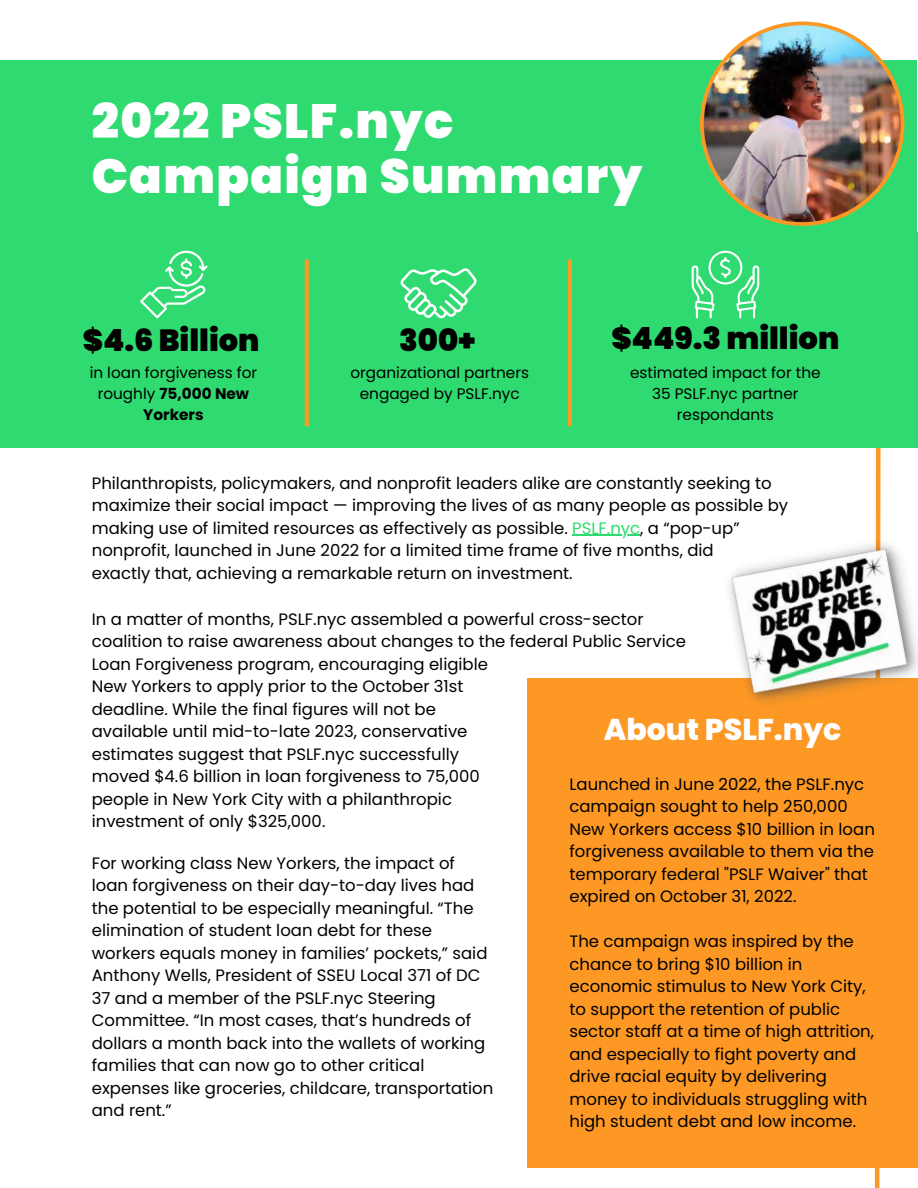
<style>
.page{position:relative;width:918px;height:1188px;background:#fff}
.page>*{position:absolute;margin:0;border:0;box-sizing:border-box;transform-origin:0 0}
.t1{font:900 48px/55.2px "Poppins";letter-spacing:.03em;color:#fff}
.t2{font:900 30.6px "Poppins";color:#000}
.t3{font:800 30px "Poppins";color:#fff}
.t4{font:16.5px/22.5px "Poppins";color:#000}
.t5{font:15.3px/20.9px "Poppins";color:#000;text-align:center}
.s1{font-weight:700}
.s2{color:#2fda70}
</style>
<div class="page">
<div style="left:0;top:60px;width:917px;height:205px;background:#2fda70"></div>
<div style="left:527px;top:678px;width:391px;height:489px;background:#fd9824"></div>
<hr style="left:572px;top:535px;width:68px;height:1px;background:#2fda70">
<div style="left:0;top:232px;width:918px;height:215px;background:#2fda70"></div>
<hr style="left:568px;top:260px;width:4px;height:166px;background:#fd9824">
<svg style="left:305px;top:260px;width:4px;height:166px"></svg>
<svg style="left:140px;top:251px;width:68px;height:67px"></svg>
<svg style="left:401px;top:268px;width:76px;height:50px"></svg>
<svg style="left:692px;top:22px;width:212px;height:1166px"></svg>
<img style="left:716px;top:528px;width:202px;height:192px">
<h1 class="t1" style="left:92px;top:93px;width:552px">2022 PSLF.nyc<br>Campaign Summary</h1>
<h2 class="t2" style="left:83px;top:318px;width:178px">$4.6 Billion</h2>
<p class="t5" style="left:90px;top:362px;width:169px">in loan forgiveness for roughly <span class="s1">75,000 New<br>Yorkers</span></p>
<h2 class="t2" style="left:399px;top:318px;width:77px">300+</h2>
<p class="t5" style="left:350px;top:362px;width:180px">organizational partners engaged by PSLF.nyc</p>
<h2 class="t2" style="left:611px;top:317px;width:229px">$449.3 million</h2>
<p class="t5" style="left:630px;top:362px;width:192px">estimated impact for the<br>35 PSLF.nyc partner respondants</p>
<p class="t4" style="left:92px;top:472px;width:698px">Philanthropists, policymakers, and nonprofit leaders alike are constantly seeking to maximize their social impact — improving the lives of as many people as possible by making use of limited resources as effectively as possible. <span class="s2">PSLF.nyc</span>, a “pop-up” nonprofit, launched in June 2022 for a limited time frame of five months, did<br>exactly that, achieving a remarkable return on investment.</p>
<p class="t4" style="left:92px;top:608px;width:596px">In a matter of months, PSLF.nyc assembled a powerful cross-sector coalition to raise awareness about changes to the federal Public Service Loan Forgiveness program, encouraging eligible<br>New Yorkers to apply prior to the October 31st<br>deadline. While the final figures will not be<br>available until mid-to-late 2023, conservative<br>estimates suggest that PSLF.nyc successfully<br>moved $4.6 billion in loan forgiveness to 75,000<br>people in New York City with a philanthropic<br>investment of only $325,000.</p>
<h3 class="t3" style="left:604px;top:709px;width:239px">About PSLF.nyc</h3>
<p class="t4" style="left:569px;top:773px;width:307px">Launched in June 2022, the PSLF.nyc campaign sought to help 250,000<br>New Yorkers access $10 billion in loan forgiveness available to them via the temporary federal "PSLF Waiver" that expired on October 31, 2022.</p>
<p class="t4" style="left:569px;top:930px;width:306px">The campaign was inspired by the chance to bring $10 billion in economic stimulus to New York City, to support the retention of public sector staff at a time of high attrition, and especially to fight poverty and drive racial equity by delivering money to individuals struggling with high student debt and low income.</p>
<p class="t4" style="left:92px;top:852px;width:403px">For working class New Yorkers, the impact of loan forgiveness on their day-to-day lives had the potential to be especially meaningful. “The elimination of student loan debt for these workers equals money in families’ pockets,” said Anthony Wells, President of SSEU Local 371 of DC 37 and a member of the PSLF.nyc Steering Committee. “In most cases, that’s hundreds of dollars a month back into the wallets of working families that can now go to other critical expenses like groceries, childcare, transportation and rent.”</p>
</div>
